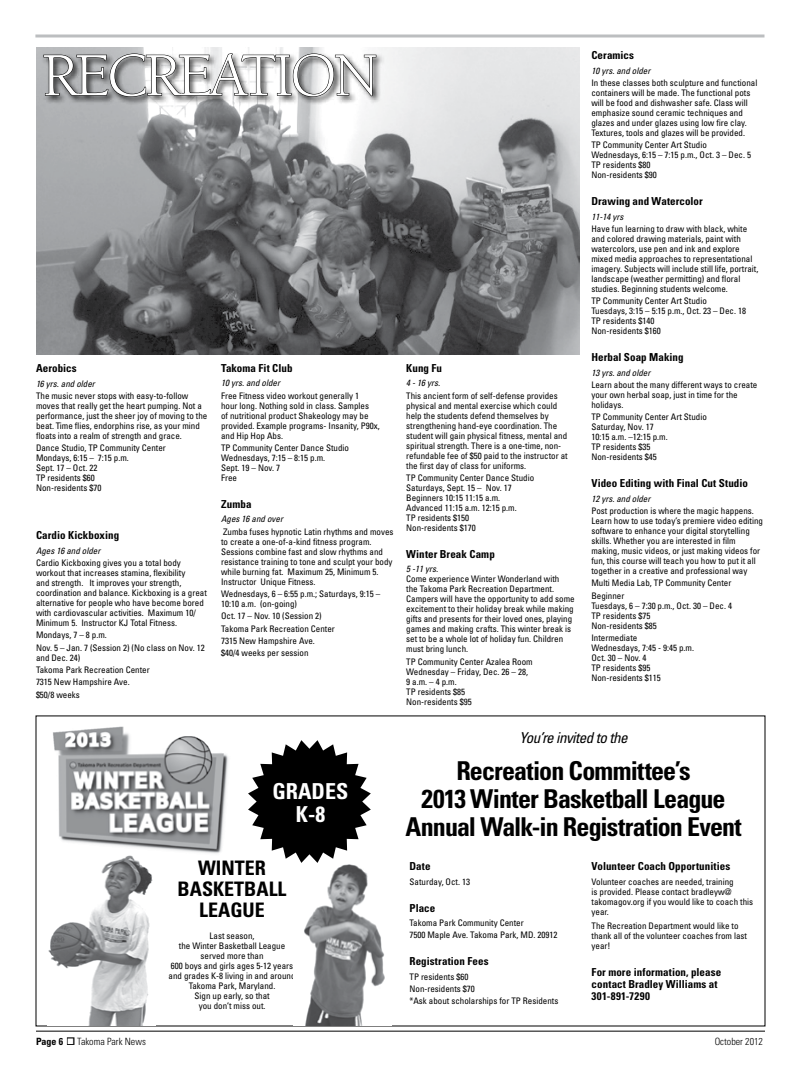
<style>
.page{position:relative;width:801px;height:1080px;background:#fff}
.page>*{position:absolute;margin:0;border:0;box-sizing:border-box;transform-origin:0 0}
.t1{font:63px "Berkeley";letter-spacing:-.05em;color:#fff}
.t2{font:700 condensed 26px/28px "Univers";letter-spacing:-.035em;color:#000;text-align:center}
.t3{font:700 condensed 22px/23px "Univers";color:#fff;text-align:center}
.t4{font:700 condensed 20px/21px "Univers";color:#000;text-align:center}
.t5{font:italic condensed 15px "Univers";letter-spacing:-.035em;color:#000}
.t6{font:700 condensed 11px/12.1px "Univers";letter-spacing:.005em;color:#000}
.t7{font:300 condensed 10px "Univers";color:#000}
.t8{font:condensed 9px/10px "Univers";color:#000}
.t9{font:italic condensed 9px "Univers";color:#000}
.s1{font-weight:700}
.s2{color:#fff}
</style>
<div class="page">
<hr style="left:36px;top:1031px;width:729px;height:1px;background:#000">
<div style="left:67px;top:1037px;width:7px;height:8px;border:2px solid #000"></div>
<svg style="left:35px;top:34px;width:729px;height:4px;background:#cccecf"></svg>
<img style="left:36px;top:47px;width:543px;height:307px">
<div style="left:41px;top:52px;width:344px;height:53px;background:#000;opacity:.75"></div>
<svg style="left:43px;top:53px;width:334px;height:44px;background:#9c9d9d"></svg>
<img style="left:304px;top:864px;width:81px;height:162px">
<img style="left:53px;top:726px;width:175px;height:128px">
<img style="left:48px;top:852px;width:107px;height:174px">
<svg style="left:248px;top:740px;width:123px;height:123px"></svg>
<h1 class="t1" style="left:42px;top:42px;width:339px">RECREATION</h1>
<p class="t6" style="left:36px;top:362px;width:42px">Aerobics</p>
<p class="t9" style="left:36px;top:378px;width:60px">16 yrs. and older</p>
<p class="t8" style="left:36px;top:391px;width:173px">The music never stops with easy-to-follow moves that really get the heart pumping. Not a performance, just the sheer joy of moving to the beat. Time flies, endorphins rise, as your mind floats into a realm of strength and grace.</p>
<p class="t8" style="left:36px;top:443px;width:131px">Dance Studio, TP Community Center<br>Mondays, 6:15 – 7:15 p.m.<br>Sept. 17 – Oct. 22<br>TP residents $60<br>Non-residents $70</p>
<p class="t6" style="left:36px;top:529px;width:85px">Cardio Kickboxing</p>
<p class="t9" style="left:36px;top:545px;width:66px">Ages 16 and older</p>
<p class="t8" style="left:36px;top:558px;width:172px">Cardio Kickboxing gives you a total body workout that increases stamina, flexibility<br>and strength. It improves your strength, coordination and balance. Kickboxing is a great alternative for people who have become bored with cardiovascular activities. Maximum 10/ Minimum 5. Instructor KJ Total Fitness.</p>
<p class="t8" style="left:36px;top:629px;width:170px;line-height:12.3px">Mondays, 7 – 8 p.m.<br>Nov. 5 – Jan. 7 (Session 2) (No class on Nov. 12</p>
<p class="t8" style="left:36px;top:651px;width:115px;line-height:12.3px">and Dec. 24)<br>Takoma Park Recreation Center<br>7315 New Hampshire Ave. $50/8 weeks</p>
<p class="t6" style="left:221px;top:362px;width:73px">Takoma Fit Club</p>
<p class="t9" style="left:221px;top:378px;width:60px">10 yrs. and older</p>
<p class="t8" style="left:221px;top:390px;width:160px">Free Fitness video workout generally 1<br>hour long. Nothing sold in class. Samples<br>of nutritional product Shakeology may be provided. Example programs- Insanity, P90x, and Hip Hop Abs.</p>
<p class="t8" style="left:221px;top:443px;width:129px">TP Community Center Dance Studio<br>Wednesdays, 7:15 – 8:15 p.m.<br>Sept. 19 – Nov. 7<br>Free</p>
<p class="t6" style="left:221px;top:498px;width:32px">Zumba</p>
<p class="t9" style="left:221px;top:514px;width:63px">Ages 16 and over</p>
<p class="t8" style="left:221px;top:526px;width:174px">Zumba fuses hypnotic Latin rhythms and moves to create a one-of-a-kind fitness program.<br>Sessions combine fast and slow rhythms and resistance training to tone and sculpt your body while burning fat. Maximum 25, Minimum 5.<br>Instructor Unique Fitness.</p>
<p class="t8" style="left:221px;top:589px;width:161px">Wednesdays, 6 – 6:55 p.m.; Saturdays, 9:15 –<br>10:10 a.m. (on-going)</p>
<p class="t8" style="left:221px;top:610px;width:115px;line-height:12.3px">Oct. 17 – Nov. 10 (Session 2)<br>Takoma Park Recreation Center<br>7315 New Hampshire Ave. $40/4 weeks per session</p>
<p class="t6" style="left:406px;top:362px;width:37px">Kung Fu</p>
<p class="t9" style="left:406px;top:378px;width:35px">4 - 16 yrs.</p>
<p class="t8" style="left:406px;top:390px;width:163px">This ancient form of self-defense provides physical and mental exercise which could help the students defend themselves by strengthening hand-eye coordination. The student will gain physical fitness, mental and spiritual strength. There is a one-time, non&shy;refundable fee of $50 paid to the instructor at the first day of class for uniforms.</p>
<p class="t8" style="left:406px;top:473px;width:129px">TP Community Center Dance Studio<br>Saturdays, Sept. 15 – Nov. 17<br>Beginners 10:15 11:15 a.m.<br>Advanced 11:15 a.m. 12:15 p.m.<br>TP residents $150<br>Non-residents $170</p>
<p class="t6" style="left:406px;top:548px;width:90px">Winter Break Camp</p>
<p class="t9" style="left:406px;top:564px;width:33px">5 -11 yrs.</p>
<p class="t8" style="left:406px;top:574px;width:170px">Come experience Winter Wonderland with<br>the Takoma Park Recreation Department.<br>Campers will have the opportunity to add some excitement to their holiday break while making gifts and presents for their loved ones, playing games and making crafts. This winter break is set to be a whole lot of holiday fun. Children must bring lunch.</p>
<p class="t8" style="left:406px;top:656px;width:128px">TP Community Center Azalea Room<br>Wednesday – Friday, Dec. 26 – 28,<br>9 a.m. – 4 p.m.<br>TP residents $85<br>Non-residents $95</p>
<p class="t6" style="left:591px;top:49px;width:44px">Ceramics</p>
<p class="t9" style="left:591px;top:65px;width:60px">10 yrs. and older</p>
<p class="t8" style="left:591px;top:78px;width:167px">In these classes both sculpture and functional containers will be made. The functional pots will be food and dishwasher safe. Class will emphasize sound ceramic techniques and glazes and under glazes using low fire clay.<br>Textures, tools and glazes will be provided.</p>
<p class="t8" style="left:591px;top:140px;width:161px">TP Community Center Art Studio<br>Wednesdays, 6:15 – 7:15 p.m., Oct. 3 – Dec. 5<br>TP residents $80<br>Non-residents $90</p>
<p class="t6" style="left:591px;top:195px;width:113px">Drawing and Watercolor</p>
<p class="t9" style="left:591px;top:211px;width:33px">11-14 yrs</p>
<p class="t8" style="left:591px;top:224px;width:169px">Have fun learning to draw with black, white and colored drawing materials, paint with watercolors, use pen and ink and explore mixed media approaches to representational imagery. Subjects will include still life, portrait, landscape (weather permitting) and floral studies. Beginning students welcome.</p>
<p class="t8" style="left:591px;top:296px;width:156px">TP Community Center Art Studio<br>Tuesdays, 3:15 – 5:15 p.m., Oct. 23 – Dec. 18<br>TP residents $140<br>Non-residents $160</p>
<p class="t6" style="left:591px;top:351px;width:94px">Herbal Soap Making</p>
<p class="t9" style="left:591px;top:367px;width:60px">13 yrs. and older</p>
<p class="t8" style="left:591px;top:380px;width:167px">Learn about the many different ways to create your own herbal soap, just in time for the holidays.</p>
<p class="t8" style="left:591px;top:412px;width:117px">TP Community Center Art Studio<br>Saturday, Nov. 17<br>10:15 a.m. –12:15 p.m.<br>TP residents $35<br>Non-residents $45</p>
<p class="t6" style="left:591px;top:477px;width:158px">Video Editing with Final Cut Studio</p>
<p class="t9" style="left:591px;top:493px;width:60px">12 yrs. and older</p>
<p class="t8" style="left:591px;top:506px;width:173px">Post production is where the magic happens.<br>Learn how to use today’s premiere video editing software to enhance your digital storytelling skills. Whether you are interested in film making, music videos, or just making videos for fun, this course will teach you how to put it all together in a creative and professional way</p>
<p class="t8" style="left:591px;top:577px;width:141px;line-height:12.3px">Multi Media Lab, TP Community Center<br>Beginner</p>
<p class="t8" style="left:591px;top:600px;width:142px">Tuesdays, 6 – 7:30 p.m., Oct. 30 – Dec. 4<br>TP residents $75<br>Non-residents $85</p>
<p class="t8" style="left:591px;top:633px;width:104px">Intermediate<br>Wednesdays, 7:45 - 9:45 p.m.<br>Oct. 30 – Nov. 4<br>TP residents $95<br>Non-residents $115</p>
<h3 class="t3" style="left:273px;top:779px;width:77px">GRADES<br>K-8</h3>
<h3 class="t4" style="left:178px;top:857px;width:110px">WINTER<br>BASKETBALL<br>LEAGUE</h3>
<p class="t8" style="left:169px;top:931px;width:128px;text-align:center">Last season,<br>the Winter Basketball League served more than<br>600 boys and girls ages 5-12 years and grades K-8 living in and around<br>Takoma Park, Maryland.<br>Sign up early, so that<br>you don’t miss out.</p>
<h3 class="t5" style="left:520px;top:728px;width:110px">You’re invited to the</h3>
<h2 class="t2" style="left:405px;top:756px;width:338px">Recreation Committee’s<br>2013 Winter Basketball League<br>Annual Walk-in Registration Event</h2>
<p class="t6" style="left:410px;top:860px;width:23px">Date</p>
<p class="t8" style="left:410px;top:876px;width:62px">Saturday, Oct. 13</p>
<p class="t6" style="left:410px;top:902px;width:27px">Place</p>
<p class="t8" style="left:410px;top:917px;width:149px;line-height:12.3px">Takoma Park Community Center<br>7500 Maple Ave. Takoma Park, MD. 20912</p>
<p class="t6" style="left:410px;top:955px;width:81px">Registration Fees</p>
<p class="t8" style="left:410px;top:970px;width:150px;line-height:12.3px">TP residents $60<br>Non-residents $70<br>*Ask about scholarships for TP Residents</p>
<p class="t6" style="left:592px;top:860px;width:140px">Volunteer Coach Opportunities</p>
<p class="t8" style="left:592px;top:876px;width:163px">Volunteer coaches are needed, training<br>is provided. Please contact bradleyw@ takomagov.org if you would like to coach this year.</p>
<p class="t8" style="left:592px;top:921px;width:157px">The Recreation Department would like to thank all of the volunteer coaches from last year!</p>
<p class="t6" style="left:592px;top:966px;width:131px">For more information, please contact Bradley Williams at<br>301-891-7290</p>
<p class="t7" style="left:36px;top:1035px;width:111px"><span class="s1">Page 6</span> <span class="s2">■</span> Takoma Park News</p>
<p class="t7" style="left:715px;top:1035px;width:50px">October 2012</p>
</div>
